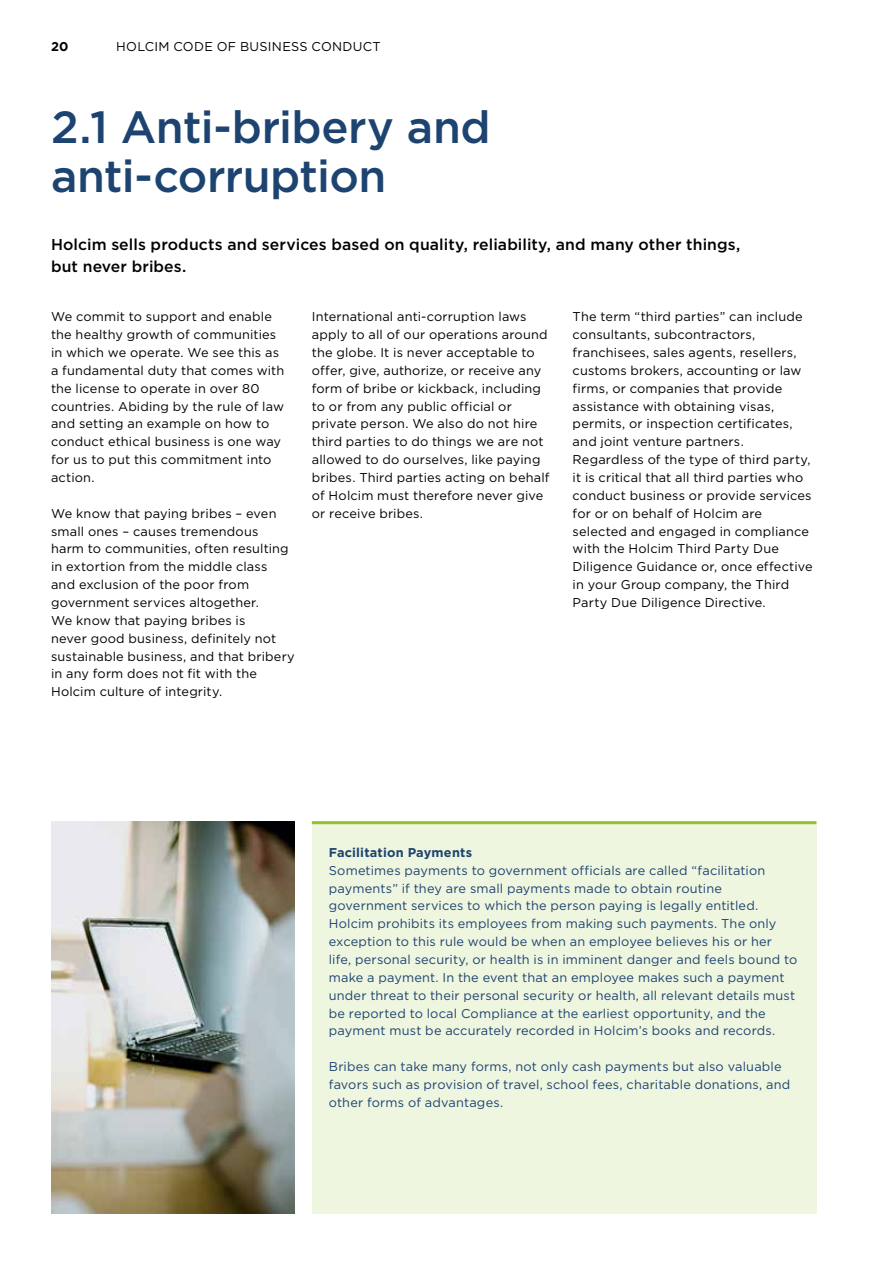
<style>
.page{position:relative;width:893px;height:1263px;background:#fff}
.page>*{position:absolute;margin:0;border:0;box-sizing:border-box;transform-origin:0 0}
.t1{font:500 45px/49.5px "Gotham";letter-spacing:-.015em;color:#1d4370}
.t2{font:500 15.75px/22px "Gotham";letter-spacing:.005em;color:#000}
.t3{font:12.75px/17.9px "Gotham";letter-spacing:.015em;color:#000}
.t4{font:12.75px/17.9px "Gotham";letter-spacing:.015em;color:#1d4370}
.t5{font:700 12.75px "Gotham";letter-spacing:.015em;color:#1d4370}
.t6{font:700 12.75px "Gotham";color:#000}
</style>
<div class="page">
<div style="left:312px;top:821px;width:504px;height:393px;background:#eff6e0"></div>
<hr style="left:312px;top:821px;width:504px;height:3px;background:#94c12e">
<img style="left:51px;top:821px;width:244px;height:393px">
<p class="t6" style="left:51px;top:38px;width:19px">20</p>
<p class="t3" style="left:116px;top:37px;width:266px">HOLCIM CODE OF BUSINESS CONDUCT</p>
<h1 class="t1" style="left:51px;top:102px;width:441px">2.1 Anti-bribery and anti-corruption</h1>
<p class="t2" style="left:51px;top:233px;width:691px">Holcim sells products and services based on quality, reliability, and many other things, but never bribes.</p>
<p class="t3" style="left:51px;top:308px;width:235px">We commit to support and enable the healthy growth of communities in which we operate. We see this as a fundamental duty that comes with the license to operate in over 80 countries. Abiding by the rule of law and setting an example on how to conduct ethical business is one way for us to put this commitment into action.</p>
<p class="t3" style="left:51px;top:504px;width:245px">We know that paying bribes – even small ones – causes tremendous<br>harm to communities, often resulting in extortion from the middle class<br>and exclusion of the poor from government services altogether.<br>We know that paying bribes is<br>never good business, definitely not sustainable business, and that bribery in any form does not fit with the Holcim culture of integrity.</p>
<p class="t3" style="left:312px;top:308px;width:239px">International anti-corruption laws apply to all of our operations around the globe. It is never acceptable to offer, give, authorize, or receive any form of bribe or kickback, including to or from any public official or private person. We also do not hire third parties to do things we are not allowed to do ourselves, like paying bribes. Third parties acting on behalf of Holcim must therefore never give or receive bribes.</p>
<p class="t3" style="left:573px;top:308px;width:242px">The term “third parties” can include consultants, subcontractors, franchisees, sales agents, resellers, customs brokers, accounting or law firms, or companies that provide assistance with obtaining visas, permits, or inspection certificates, and joint venture partners.<br>Regardless of the type of third party, it is critical that all third parties who conduct business or provide services for or on behalf of Holcim are selected and engaged in compliance with the Holcim Third Party Due Diligence Guidance or, once effective in your Group company, the Third Party Due Diligence Directive.</p>
<p class="t5" style="left:329px;top:844px;width:145px">Facilitation Payments</p>
<p class="t4" style="left:329px;top:861px;width:470px">Sometimes payments to government officials are called “facilitation payments” if they are small payments made to obtain routine government services to which the person paying is legally entitled.<br>Holcim prohibits its employees from making such payments. The only exception to this rule would be when an employee believes his or her life, personal security, or health is in imminent danger and feels bound to make a payment. In the event that an employee makes such a payment under threat to their personal security or health, all relevant details must be reported to local Compliance at the earliest opportunity, and the payment must be accurately recorded in Holcim’s books and records.</p>
<p class="t4" style="left:329px;top:1057px;width:463px">Bribes can take many forms, not only cash payments but also valuable favors such as provision of travel, school fees, charitable donations, and other forms of advantages.</p>
</div>
